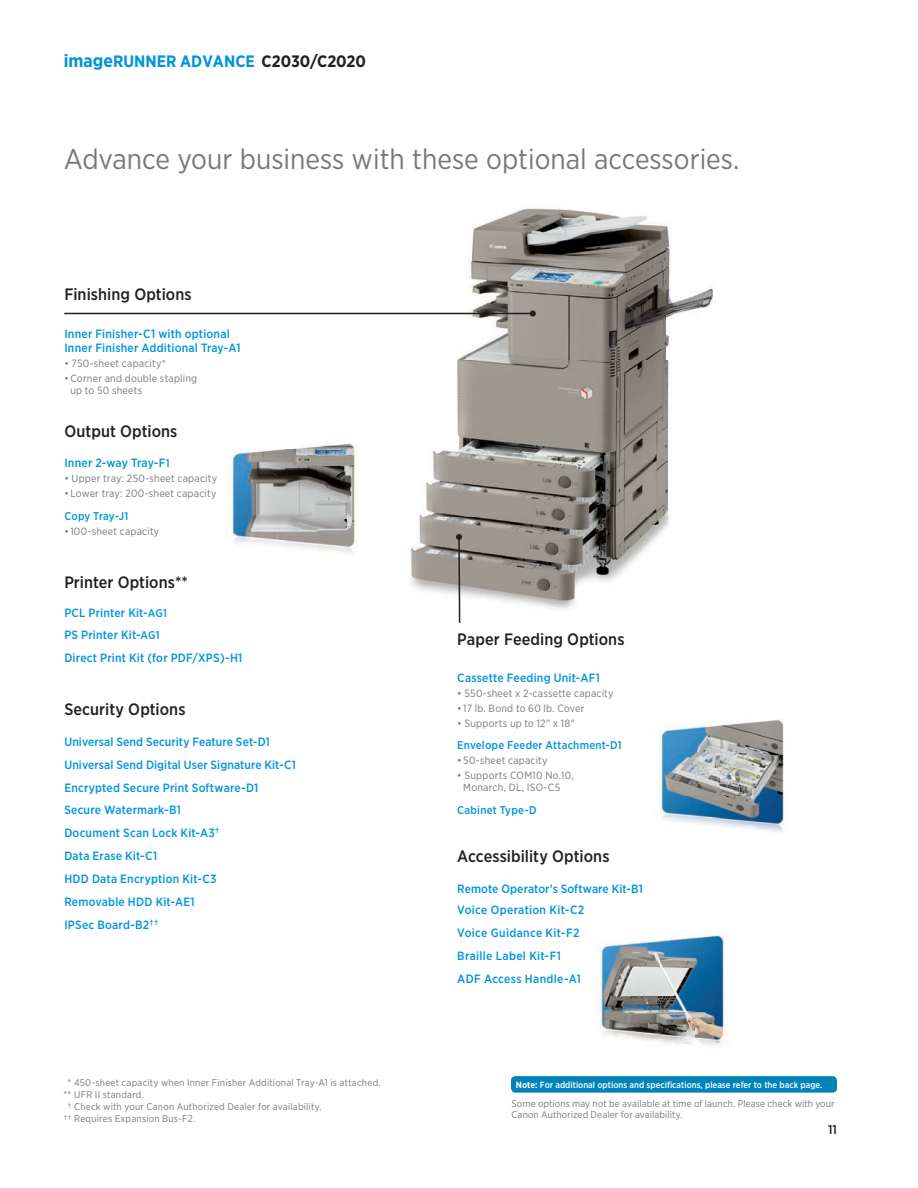
<style>
.page{position:relative;width:918px;height:1188px;background:#fff}
.page>*{position:absolute;margin:0;border:0;box-sizing:border-box;transform-origin:0 0}
.t1{font:28.5px "Gotham Narrow";color:#76787b}
.t2{font:500 16.5px "Gotham Narrow";letter-spacing:.005em;color:#231f20}
.t3{font:700 16.5px "Gotham Narrow";color:#0095d9}
.t4{font:500 12.75px "Gotham Narrow";color:#231f20}
.t5{font:500 12px/23px "Gotham Narrow";letter-spacing:.015em;color:#0095d9}
.t6{font:500 11.25px "Gotham Narrow";letter-spacing:.02em;color:#0095d9}
.t7{font:10.5px/12px "Gotham Narrow";letter-spacing:.02em;color:#76787b}
.t8{font:9.75px/11.2px "Gotham Narrow";letter-spacing:.015em;color:#76787b}
.t9{font:500 9px "Gotham Narrow";color:#fff}
.s1{font-size:18px}
.s2{color:#231f20}
.s3{font-size:11.25px}
.s4{font-weight:700}
</style>
<div class="page">
<img style="left:600px;top:935px;width:128px;height:112px">
<img style="left:660px;top:719px;width:126px;height:114px">
<img style="left:400px;top:208px;width:313px;height:402px">
<hr style="left:64px;top:313px;width:469px;height:1px;background:#231f20">
<svg style="left:530px;top:310px;width:6px;height:6px"></svg>
<div style="left:511px;top:1076px;width:326px;height:17px;background:#0083b8;border-radius:4px"></div>
<svg style="left:456px;top:534px;width:6px;height:89px"></svg>
<img style="left:232px;top:443px;width:123px;height:35px">
<img style="left:232px;top:478px;width:2px;height:42px">
<img style="left:317px;top:478px;width:39px;height:42px">
<img style="left:231px;top:520px;width:125px;height:34px">
<img style="left:234px;top:450px;width:83px;height:84px">
<h2 class="t3" style="left:64px;top:50px;width:304px"><span class="s1">image</span>RUNNER ADVANCE <span class="s2">C2030/C2020</span></h2>
<h1 class="t1" style="left:64px;top:141px;width:677px">Advance your business with these optional accessories.</h1>
<h2 class="t2" style="left:64px;top:284px;width:129px">Finishing Options</h2>
<p class="t5" style="left:64px;top:326px;width:178px;line-height:14.2px">Inner Finisher-C1 with optional<br>Inner Finisher Additional Tray-A1</p>
<p class="t7" style="left:64px;top:357px;width:103px">• 750-sheet capacity*</p>
<p class="t7" style="left:70px;top:372px;width:128px;text-indent:-6px">• Corner and double stapling up to 50 sheets</p>
<h2 class="t2" style="left:64px;top:420px;width:115px">Output Options</h2>
<p class="t5" style="left:64px;top:452px;width:107px">Inner 2-way Tray-F<span class="s3">1</span></p>
<p class="t7" style="left:64px;top:473px;width:154px">• Upper tray: 250-sheet capacity</p>
<p class="t7" style="left:64px;top:488px;width:154px">• Lower tray: 200-sheet capacity</p>
<p class="t6" style="left:64px;top:509px;width:66px">Copy Tray-J1</p>
<p class="t7" style="left:64px;top:525px;width:96px">• 100-sheet capacity</p>
<h2 class="t2" style="left:64px;top:571px;width:125px">Printer Options**</h2>
<p class="t5" style="left:64px;top:601px;width:180px">PCL Printer Kit-<span class="s3">AG1<br></span>PS Printer Kit-<span class="s3">AG1<br></span>Direct Print Kit (for PDF/XPS)-H1</p>
<h2 class="t2" style="left:64px;top:699px;width:123px">Security Options</h2>
<p class="t5" style="left:64px;top:730px;width:233px">Universal Send Security Feature Set-D1<br>Universal Send Digital User Signature Kit-C1<br>Encrypted Secure Print Software-D1<br>Secure Watermark-B1<br>Document Scan Lock Kit-A3†<br>Data Erase Kit-C1<br>HDD Data Encryption Kit-C3<br>Removable HDD Kit-AE1<br>IPSec Board-B2††</p>
<p class="t8" style="left:67px;top:1077px;width:315px">* 450-sheet capacity when Inner Finisher Additional Tray-A1 is attached.</p>
<p class="t8" style="left:63px;top:1089px;width:82px">** UFR II standard.</p>
<p class="t8" style="left:68px;top:1101px;width:256px">† Check with your Canon Authorized Dealer for availability.</p>
<p class="t8" style="left:64px;top:1113px;width:133px">†† Requires Expansion Bus-F2.</p>
<h2 class="t2" style="left:457px;top:628px;width:169px">Paper Feeding Options</h2>
<p class="t5" style="left:457px;top:666px;width:144px">Cassette Feeding Unit-AF1</p>
<p class="t7" style="left:457px;top:687px;width:158px">• 550-sheet x 2-cassette capacity</p>
<p class="t7" style="left:457px;top:702px;width:129px">• 17 lb. Bond to 60 lb. Cover</p>
<p class="t7" style="left:457px;top:717px;width:119px">• Supports up to 12" x 18"</p>
<p class="t6" style="left:457px;top:738px;width:166px">Envelope Feeder Attachment-D1</p>
<p class="t7" style="left:457px;top:755px;width:92px">• 50-sheet capacity</p>
<p class="t7" style="left:463px;top:770px;width:112px;text-indent:-6px">• Supports COM10 No.10,<br>Monarch, DL, ISO-C5</p>
<p class="t6" style="left:457px;top:803px;width:81px">Cabinet Type-D</p>
<h2 class="t2" style="left:457px;top:846px;width:154px">Accessibility Options</h2>
<p class="t5" style="left:457px;top:878px;width:187px;line-height:21px">Remote Operator’s Software Kit-B1<br>Voice Operation Kit-C2</p>
<p class="t5" style="left:457px;top:921px;width:125px">Voice Guidance Kit-F2<br>Braille Label Kit-F1<br>ADF Access Handle-A1</p>
<p class="t9" style="left:516px;top:1079px;width:308px"><span class="s4">Note:</span> For additional options and specifications, please refer to the back page.</p>
<p class="t8" style="left:511px;top:1098px;width:325px">Some options may not be available at time of launch. Please check with your<br>Canon Authorized Dealer for availability.</p>
<p class="t4" style="left:828px;top:1121px;width:10px">11</p>
</div>
